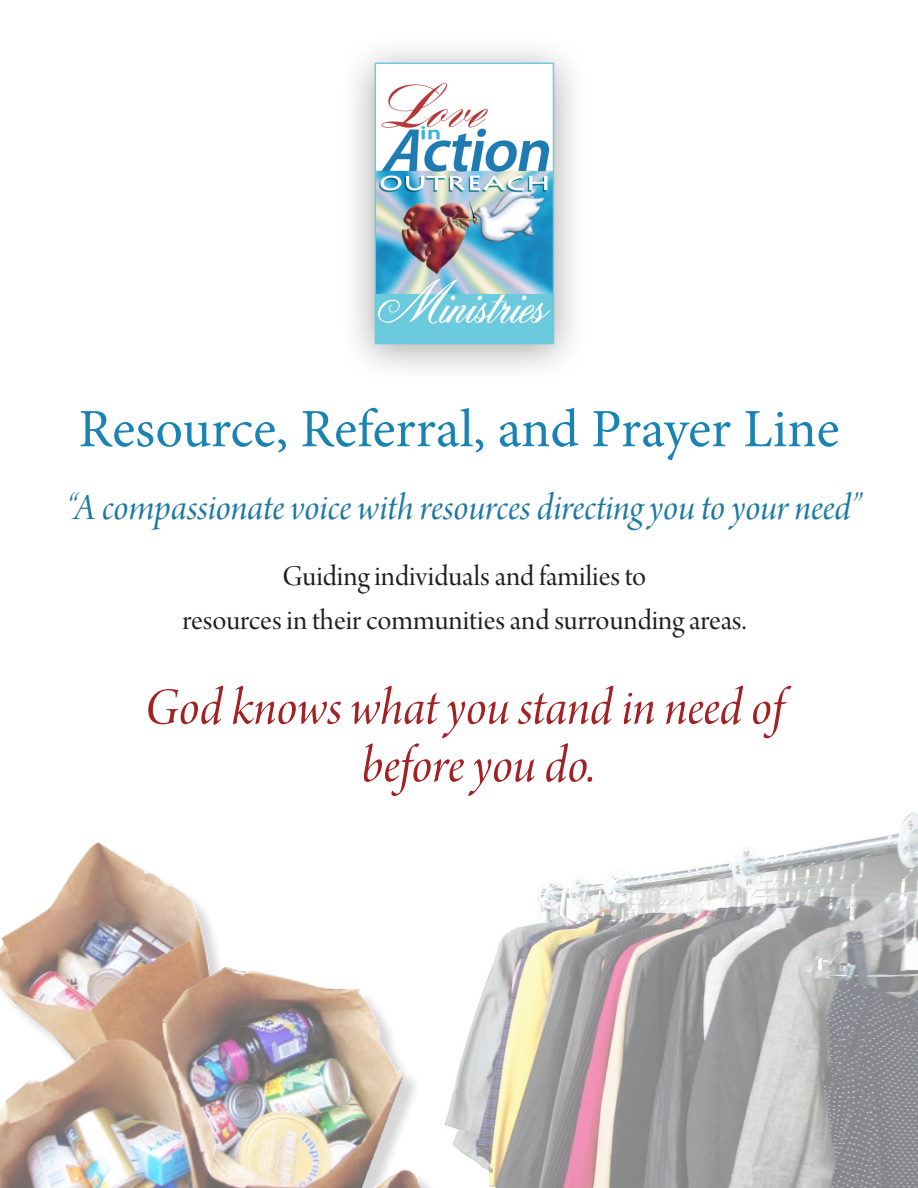
<style>
.page{position:relative;width:918px;height:1188px;background:#fff}
.page>*{position:absolute;margin:0;border:0;box-sizing:border-box;transform-origin:0 0}
.t1{font:68.25px "Arno Pro Caption";color:#1c79a3;scale:.8 1}
.t2{font:54.6px/57.8px "Arno Pro Italic Display";letter-spacing:-.005em;color:#a22124;text-align:center}
.t3{font:54px "Minion Pro";color:#1984b3}
.t4{font:39.45px "Arno Pro Italic Display";letter-spacing:-.005em;color:#1c79a3}
.t5{font:30.3px/43.7px "Arno Pro Display";color:#231f20;text-align:center}
</style>
<div class="page">
<img style="left:445px;top:812px;width:473px;height:376px">
<img style="left:0;top:842px;width:429px;height:346px">
<div style="left:340px;top:33px;width:249px;height:351px;background:#231f20;opacity:.4"></div>
<img style="left:377px;top:65px;width:175px;height:277px">
<div style="left:375px;top:63px;width:179px;height:281px;border:1px solid #69cbdb"></div>
<p class="t1" style="left:167px;top:382px;width:746px">Resource and Referral Line</p>
<p class="t3" style="left:79px;top:393px;width:762px">Resource, Referral, and Prayer Line</p>
<p class="t4" style="left:67px;top:486px;width:797px">“A compassionate voice with resources directing you to your need”</p>
<p class="t5" style="left:182px;top:556px;width:566px">Guiding individuals and familiesto<br>resources in their communities and surrounding areas.</p>
<p class="t2" style="left:145px;top:682px;width:641px">God knows what you stand in need of before you do.</p>
</div>
